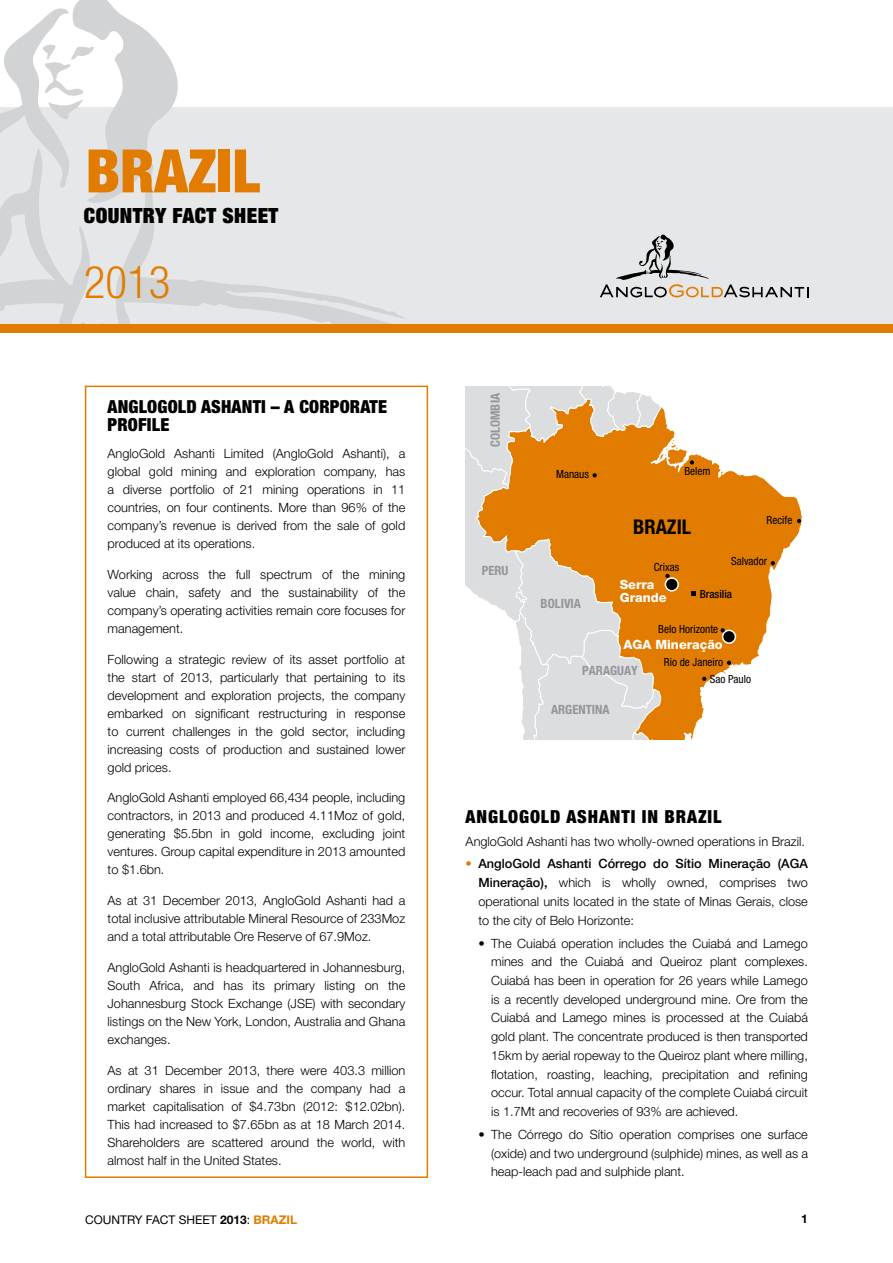
<style>
.page{position:relative;width:893px;height:1263px;background:#fff}
.page>*{position:absolute;margin:0;border:0;box-sizing:border-box;transform-origin:0 0}
.t1{font:900 condensed 60px "Helvetica Neue";color:#e27c00}
.t2{font:300 condensed 45px "Helvetica Neue";color:#e27c00}
.t3{font:900 expanded 21px "Helvetica Neue";letter-spacing:.02em;color:#000}
.t4{font:700 condensed 20.25px "Helvetica Neue";color:#000}
.t5{font:900 condensed 18px/18px "Helvetica Neue";letter-spacing:.01em;color:#000}
.t6{font:900 condensed 18px "Helvetica Neue";letter-spacing:.05em;color:#000}
.t7{font:300 12.75px/18px "Helvetica Neue";color:#000;text-align:justify}
.t8{font:700 condensed 12.75px "Helvetica Neue";color:#939598}
.t9{font:800 12.75px/13.5px "Helvetica Neue";color:#fff}
.t10{font:12px "Helvetica Neue";color:#000}
.t11{font:700 12px "Helvetica Neue";color:#000}
.t12{font:condensed 11.25px/16.5px "Helvetica Neue";color:#000}
.t13{font:500 condensed 11.25px "Helvetica Neue";color:#000}
.s1{color:#e27c00}
.s2{font-weight:500}
.s3{font-weight:700}
.s4{font-weight:700;color:#e27c00}
</style>
<div class="page">
<div style="left:0;top:107px;width:893px;height:217px;background:#e6e7e8"></div>
<svg style="left:0;top:0;width:178px;height:323px"></svg>
<svg style="left:108px;top:163px;width:297px;height:160px"></svg>
<svg style="left:600px;top:235px;width:208px;height:62px"></svg>
<div style="left:0;top:324px;width:893px;height:9px;background:#e27c00"></div>
<svg style="left:677px;top:447px;width:126px;height:293px"></svg>
<div style="left:665px;top:577px;width:14px;height:15px;border:2px solid #fff;border-radius:50%"></div>
<div style="left:723px;top:630px;width:12px;height:13px;background:#000;border-radius:50%"></div>
<div style="left:722px;top:630px;width:14px;height:14px;border:2px solid #fff;border-radius:50%"></div>
<svg style="left:690px;top:460px;width:4px;height:5px"></svg>
<svg style="left:797px;top:519px;width:4px;height:4px"></svg>
<svg style="left:771px;top:561px;width:4px;height:4px"></svg>
<svg style="left:466px;top:386px;width:211px;height:354px;background:#e3b783"></svg>
<svg style="left:702px;top:677px;width:4px;height:4px"></svg>
<svg style="left:727px;top:661px;width:4px;height:4px"></svg>
<svg style="left:720px;top:628px;width:5px;height:4px"></svg>
<svg style="left:691px;top:591px;width:4px;height:5px"></svg>
<div style="left:85px;top:386px;width:343px;height:792px;border:2px solid #e27c00"></div>
<h1 class="t1" style="left:86px;top:134px;width:176px">BRAZIL</h1>
<h3 class="t3" style="left:84px;top:202px;width:196px">COUNTRY FACT SHEET</h3>
<h2 class="t2" style="left:84px;top:256px;width:88px">2013</h2>
<h3 class="t5" style="left:108px;top:398px;width:281px">ANGLOGOLD ASHANTI – A CORPORATE<br>PROFILE</h3>
<p class="t7" style="left:108px;top:444px;width:299px">AngloGold Ashanti Limited (AngloGold Ashanti), a global gold mining and exploration company, has a diverse portfolio of 21 mining operations in 11 countries, on four continents. More than 96% of the company’s revenue is derived from the sale of gold produced at its operations.</p>
<p class="t7" style="left:108px;top:565px;width:299px">Working across the full spectrum of the mining value chain, safety and the sustainability of the company’s operating activities remain core focuses for management.</p>
<p class="t7" style="left:108px;top:650px;width:299px">Following a strategic review of its asset portfolio at the start of 2013, particularly that pertaining to its development and exploration projects, the company embarked on significant restructuring in response to current challenges in the gold sector, including increasing costs of production and sustained lower gold prices.</p>
<p class="t7" style="left:108px;top:788px;width:299px">AngloGold Ashanti employed 66,434 people, including contractors, in 2013 and produced 4.11Moz of gold, generating $5.5bn in gold income, excluding joint ventures. Group capital expenditure in 2013 amounted to $1.6bn.</p>
<p class="t7" style="left:108px;top:891px;width:299px">As at 31 December 2013, AngloGold Ashanti had a total inclusive attributable Mineral Resource of 233Moz and a total attributable Ore Reserve of 67.9Moz.</p>
<p class="t7" style="left:108px;top:958px;width:299px">AngloGold Ashanti is headquartered in Johannesburg, South Africa, and has its primary listing on the Johannesburg Stock Exchange (JSE) with secondary listings on the New York, London, Australia and Ghana exchanges.</p>
<p class="t7" style="left:108px;top:1061px;width:299px">As at 31 December 2013, there were 403.3 million ordinary shares in issue and the company had a market capitalisation of $4.73bn (2012: $12.02bn).<br>This had increased to $7.65bn as at 18 March 2014.<br>Shareholders are scattered around the world, with almost half in the United States.</p>
<p class="t8" style="left:487px;top:447px;width:55px;rotate:-90deg">COLOMBIA</p>
<p class="t8" style="left:482px;top:563px;width:28px">PERU</p>
<p class="t12" style="left:556px;top:466px;width:34px">Manaus</p>
<p class="t12" style="left:684px;top:463px;width:28px">Belem</p>
<h3 class="t4" style="left:633px;top:515px;width:60px">BRAZIL</h3>
<p class="t12" style="left:654px;top:558px;width:27px">Crixas</p>
<p class="t12" style="left:766px;top:511px;width:27px">Recife</p>
<p class="t12" style="left:731px;top:553px;width:38px">Salvador</p>
<p class="t9" style="left:620px;top:577px;width:48px">Serra<br>Grande</p>
<p class="t9" style="left:623px;top:637px;width:101px">AGA Mineração</p>
<p class="t13" style="left:700px;top:587px;width:34px">Brasilia</p>
<p class="t8" style="left:541px;top:595px;width:42px">BOLIVIA</p>
<p class="t12" style="left:658px;top:620px;width:61px">Belo Horizonte</p>
<p class="t12" style="left:710px;top:654px;width:43px;text-indent:-46px">Rio de Janeiro<br>Sao Paulo</p>
<p class="t8" style="left:582px;top:663px;width:57px">PARAGUAY</p>
<p class="t8" style="left:551px;top:702px;width:60px">ARGENTINA</p>
<h3 class="t6" style="left:466px;top:805px;width:257px">ANGLOGOLD ASHANTI IN BRAZIL</h3>
<p class="t7" style="left:466px;top:832px;width:341px">AngloGold Ashanti has two wholly-owned operations in Brazil.</p>
<p class="t7" style="left:478px;top:854px;width:331px;line-height:18.8px;text-indent:-13px"><span class="s1">•</span> <span class="s2">AngloGold Ashanti Córrego do Sítio Mineração (AGA Mineração),</span> which is wholly owned, comprises two operational units located in the state of Minas Gerais, close to the city of Belo Horizonte:</p>
<p class="t7" style="left:491px;top:933px;width:318px;line-height:18.8px;text-indent:-13px">• The Cuiabá operation includes the Cuiabá and Lamego mines and the Cuiabá and Queiroz plant complexes.<br>Cuiabá has been in operation for 26 years while Lamego is a recently developed underground mine. Ore from the Cuiabá and Lamego mines is processed at the Cuiabá gold plant. The concentrate produced is then transported 15km by aerial ropeway to the Queiroz plant where milling, flotation, roasting, leaching, precipitation and refining occur. Total annual capacity of the complete Cuiabá circuit is 1.7Mt and recoveries of 93% are achieved.</p>
<p class="t7" style="left:491px;top:1125px;width:318px;line-height:18.8px;text-indent:-13px">• The Córrego do Sítio operation comprises one surface (oxide) and two underground (sulphide) mines, as well as a heap-leach pad and sulphide plant.</p>
<p class="t10" style="left:85px;top:1212px;width:214px">COUNTRY FACT SHEET <span class="s3">2013</span>: <span class="s4">BRAZIL</span></p>
<p class="t11" style="left:801px;top:1212px;width:8px">1</p>
</div>
